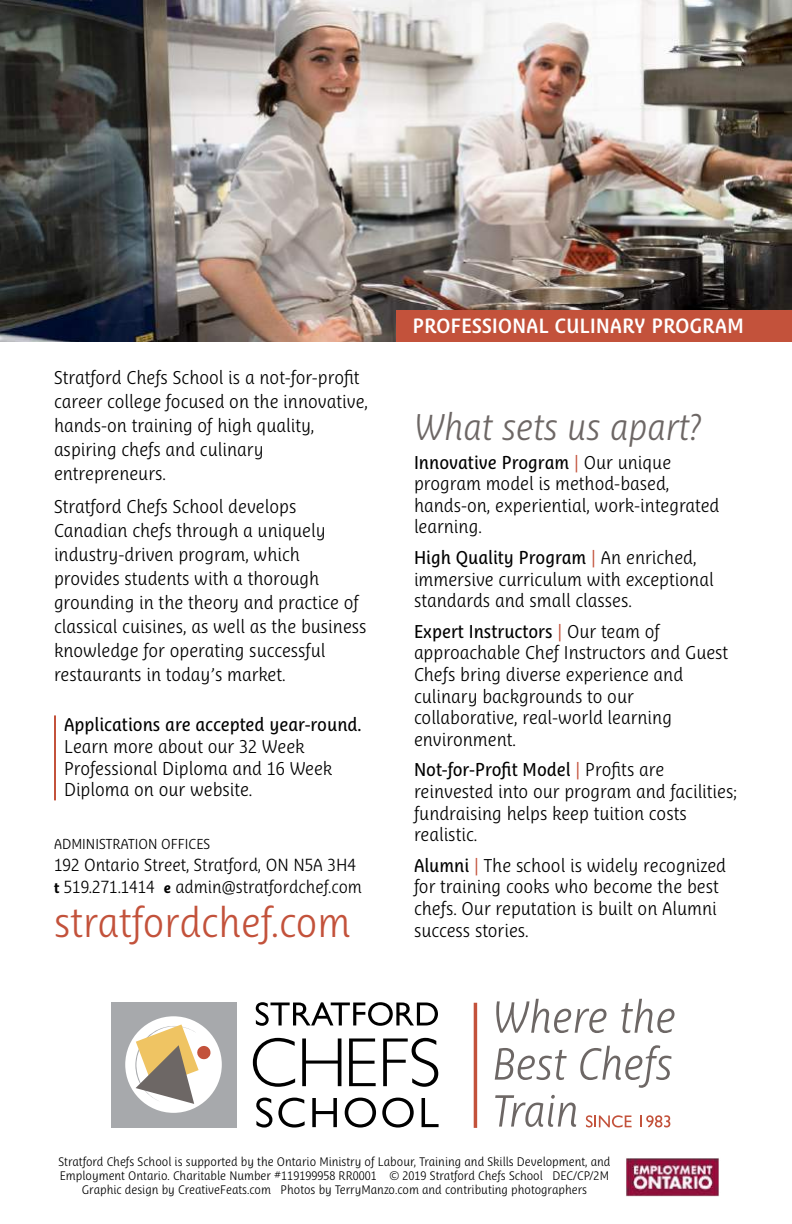
<style>
.page{position:relative;width:792px;height:1224px;background:#fff}
.page>*{position:absolute;margin:0;border:0;box-sizing:border-box;transform-origin:0 0}
.t1{font:300 40px "Ayita Pro";color:#c3523b}
.t2{font:italic 300 36px "Ayita Pro";color:#6d6765}
.t3{font:600 20px "Ayita Pro";letter-spacing:.02em;color:#fff}
.t4{font:300 18px/21.6px "Ayita Pro";color:#000}
.t5{font:18px "Ayita Pro";color:#000}
.t6{font:300 17px/22px "Ayita Pro";color:#000}
.t7{font:300 14px "Ayita Pro";color:#000}
.t8{font:300 12px/14.4px "Ayita Pro";color:#000;text-align:center}
.s1{font-weight:700;font-size:14px}
.s2{font-weight:400}
.s3{font-weight:400;color:#c3523b}
</style>
<div class="page">
<svg style="left:496px;top:999px;width:111px;height:34px"></svg>
<svg style="left:621px;top:999px;width:54px;height:34px"></svg>
<svg style="left:495px;top:1048px;width:72px;height:32px"></svg>
<svg style="left:580px;top:1045px;width:92px;height:43px"></svg>
<svg style="left:495px;top:1095px;width:81px;height:32px"></svg>
<hr style="left:474px;top:1003px;width:3px;height:125px;background:#c3523b">
<div style="left:111px;top:1002px;width:125px;height:125px;background:#a7a9ac"></div>
<svg style="left:256px;top:1098px;width:16px;height:30px"></svg>
<svg style="left:278px;top:1098px;width:27px;height:30px"></svg>
<svg style="left:312px;top:1098px;width:25px;height:29px"></svg>
<svg style="left:345px;top:1098px;width:31px;height:30px"></svg>
<svg style="left:382px;top:1098px;width:32px;height:30px"></svg>
<svg style="left:422px;top:1098px;width:17px;height:29px"></svg>
<svg style="left:253px;top:1038px;width:42px;height:49px"></svg>
<svg style="left:302px;top:1038px;width:39px;height:48px"></svg>
<svg style="left:349px;top:1038px;width:27px;height:48px"></svg>
<svg style="left:383px;top:1038px;width:55px;height:49px"></svg>
<svg style="left:256px;top:1002px;width:182px;height:24px"></svg>
<div style="left:125px;top:1016px;width:97px;height:97px;background:#fff;border-radius:50%"></div>
<svg style="left:135px;top:1021px;width:76px;height:83px"></svg>
<svg style="left:586px;top:1115px;width:46px;height:12px"></svg>
<svg style="left:640px;top:1115px;width:30px;height:12px"></svg>
<img style="left:0;top:0;width:792px;height:342px">
<img style="left:626px;top:1158px;width:93px;height:39px">
<hr style="left:54px;top:715px;width:2px;height:85px;background:#c3523b">
<div style="left:396px;top:310px;width:396px;height:32px;background:#c3523b"></div>
<p class="t4" style="left:54px;top:365px;width:316px;line-height:24px">Stratford Chefs School is a not-for-profit career college focused on the innovative, hands-on training of high quality, aspiring chefs and culinary entrepreneurs.</p>
<p class="t4" style="left:54px;top:494px;width:314px;line-height:24px">Stratford Chefs School develops Canadian chefs through a uniquely industry-driven program, which provides students with a thorough grounding in the theory and practice of classical cuisines, as well as the business knowledge for operating successful restaurants in today’s market.</p>
<p class="t5" style="left:64px;top:715px;width:299px">Applications are accepted year-round.</p>
<p class="t4" style="left:64px;top:736px;width:270px">Learn more about our 32 Week<br>Professional Diploma and 16 Week<br>Diploma on our website.</p>
<p class="t7" style="left:54px;top:835px;width:158px">ADMINISTRATION OFFICES</p>
<p class="t6" style="left:54px;top:853px;width:309px">192 Ontario Street, Stratford, ON N5A 3H4 <span class="s1">t</span> 519.271.1414 <span class="s1">e</span> admin@stratfordchef.com</p>
<h1 class="t1" style="left:54px;top:899px;width:298px">stratfordchef.com</h1>
<p class="t3" style="left:413px;top:314px;width:332px">PROFESSIONAL CULINARY PROGRAM</p>
<h2 class="t2" style="left:414px;top:406px;width:288px">What sets us apart?</h2>
<p class="t4" style="left:414px;top:451px;width:307px"><span class="s2">Innovative Program</span> <span class="s3">|</span> Our unique program model is method-based, hands-on, experiential, work-integrated learning.</p>
<p class="t4" style="left:414px;top:546px;width:301px"><span class="s2">High Quality Program</span> <span class="s3">|</span> An enriched, immersive curriculum with exceptional standards and small classes.</p>
<p class="t4" style="left:414px;top:620px;width:316px"><span class="s2">Expert Instructors</span> <span class="s3">|</span> Our team of approachable Chef Instructors and Guest<br>Chefs bring diverse experience and culinary backgrounds to our collaborative, real-world learning environment.</p>
<p class="t4" style="left:414px;top:759px;width:324px"><span class="s2">Not-for-Profit Model</span> <span class="s3">|</span> Profits are reinvested into our program and facilities; fundraising helps keep tuition costs realistic.</p>
<p class="t4" style="left:414px;top:854px;width:314px"><span class="s2">Alumni</span> <span class="s3">|</span> The school is widely recognized for training cooks who become the best chefs. Our reputation is built on Alumni success stories.</p>
<p class="t8" style="left:58px;top:1154px;width:554px">Stratford Chefs School is supported by the Ontario Ministry of Labour, Training and Skills Development, and<br>Employment Ontario. Charitable Number #119199958 RR0001 © 2019 Stratford Chefs School DEC/CP/2M<br>Graphic design by CreativeFeats.com Photos by TerryManzo.com and contributing photographers</p>
</div>
